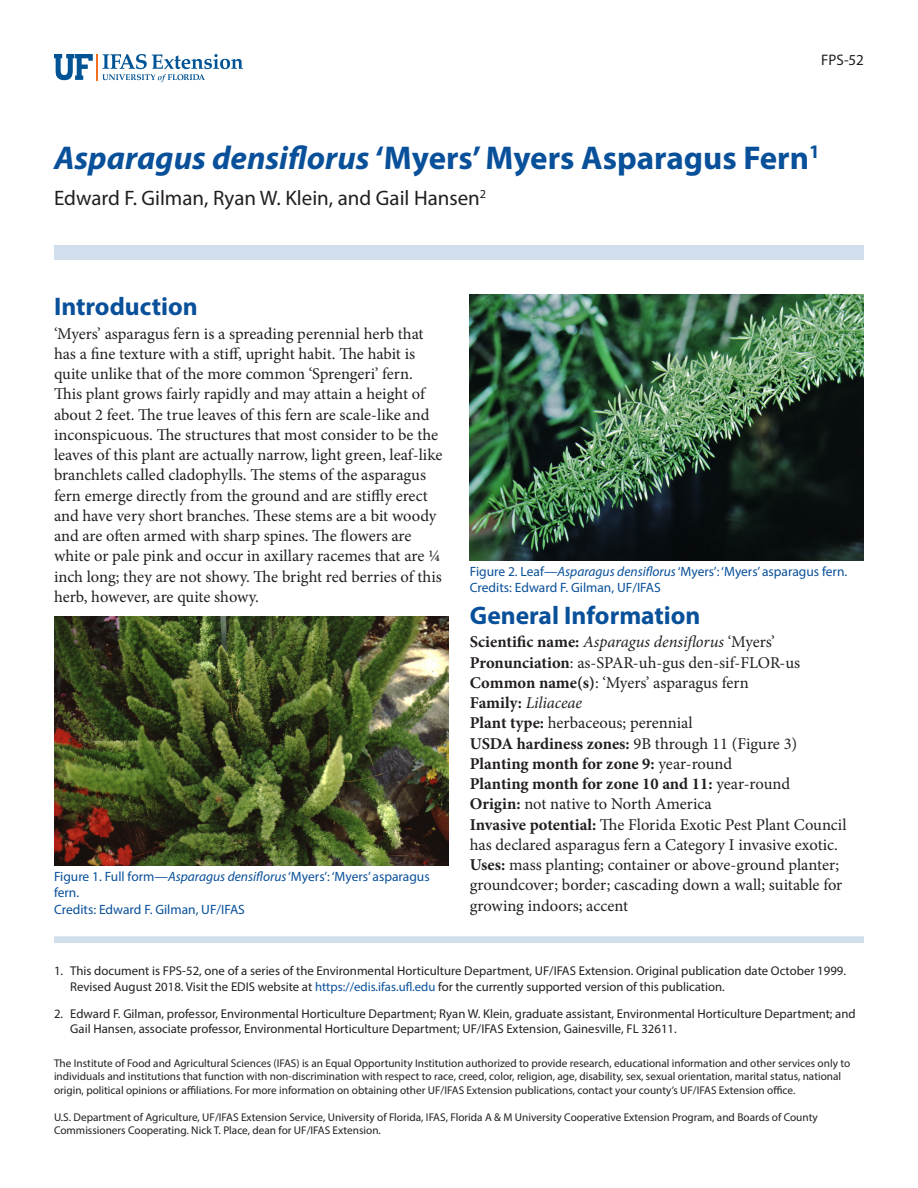
<style>
.page{position:relative;width:918px;height:1188px;background:#fff}
.page>*{position:absolute;margin:0;border:0;box-sizing:border-box;transform-origin:0 0}
.TitleRegular{font:700 33px "Myriad Pro";color:#09509a}
.SectionHeading0{font:700 25.5px "Myriad Pro";color:#09509a}
.Author{font:21px "Myriad Pro";color:#231f20}
.Paragraph{font:16.5px/20.2px "Minion Pro";letter-spacing:-.005em;color:#231f20}
.BlockParagraph{font:16.5px/20.2px "Minion Pro";color:#231f20}
.BlockParagraph-2{font:700 16.5px "Minion Pro";letter-spacing:-.005em;color:#231f20}
.BlockParagraph-3{font:italic 16.5px "Minion Pro";letter-spacing:-.005em;color:#231f20}
.PubNumber{font:15.3px "Myriad Pro";color:#231f20}
.FigureCaption{font:13.5px/16.5px "Myriad Pro";color:#09509a}
.t1{font:12.75px/15.3px "Myriad Pro";color:#231f20}
.Disclaimer{font:11.25px/13.5px "Myriad Pro";color:#231f20}
.s1{font-style:italic}
.s2{font-weight:700;font-style:normal}
.s3{font-style:normal}
.s4{font-weight:700}
.s5{font-weight:400}
.s6{color:#09509a}
</style>
<div class="page">
<svg style="left:54px;top:54px;width:189px;height:28px"></svg>
<div style="left:54px;top:245px;width:810px;height:15px;background:#d0dfeb"></div>
<div style="left:54px;top:936px;width:810px;height:7px;background:#d0dfeb"></div>
<img style="left:54px;top:617px;width:394px;height:248px">
<img style="left:470px;top:295px;width:394px;height:265px">
<p class="PubNumber" style="left:821px;top:51px;width:44px">FPS-52</p>
<p class="TitleRegular" style="left:54px;top:136px;width:767px"><span class="s1">Asparagus densiflorus</span> ‘Myers’ Myers Asparagus Fern<sup>1</sup></p>
<p class="Author" style="left:54px;top:185px;width:434px">Edward F. Gilman, Ryan W. Klein, and Gail Hansen<sup>2</sup></p>
<p class="SectionHeading0" style="left:54px;top:290px;width:145px">Introduction</p>
<p class="Paragraph" style="left:54px;top:323px;width:390px">‘Myers’ asparagus fern is a spreading perennial herb that has a fine texture with a stiff, upright habit. The habit is quite unlike that of the more common ‘Sprengeri’ fern.<br>This plant grows fairly rapidly and may attain a height of about 2 feet. The true leaves of this fern are scale-like and inconspicuous. The structures that most consider to be the leaves of this plant are actually narrow, light green, leaf-like branchlets called cladophylls. The stems of the asparagus fern emerge directly from the ground and are stiffly erect and have very short branches. These stems are a bit woody and are often armed with sharp spines. The flowers are white or pale pink and occur in axillary racemes that are 1/4 inch long; they are not showy. The bright red berries of this herb, however, are quite showy.</p>
<p class="FigureCaption" style="left:54px;top:868px;width:377px">Figure 1. Full form—<span class="s1">Asparagus densiflorus</span> ‘Myers’: ‘Myers’ asparagus fern.</p>
<p class="FigureCaption" style="left:54px;top:901px;width:192px">Credits: Edward F. Gilman, UF/IFAS</p>
<p class="FigureCaption" style="left:470px;top:563px;width:379px">Figure 2. Leaf—<span class="s1">Asparagus densiflorus</span> ‘Myers’: ‘Myers’ asparagus fern.</p>
<p class="FigureCaption" style="left:470px;top:579px;width:192px">Credits: Edward F. Gilman, UF/IFAS</p>
<p class="SectionHeading0" style="left:470px;top:599px;width:232px">General Information</p>
<p class="BlockParagraph-3" style="left:470px;top:631px;width:307px"><span class="s2">Scientific name:</span> Asparagus densiflorus <span class="s3">‘Myers’</span></p>
<p class="BlockParagraph" style="left:470px;top:652px;width:332px"><span class="s4">Pronunciation</span>: as-SPAR-uh-gus den-sif-FLOR-us</p>
<p class="BlockParagraph" style="left:470px;top:673px;width:280px"><span class="s4">Common name(s)</span>: ‘Myers’ asparagus fern</p>
<p class="BlockParagraph-3" style="left:470px;top:692px;width:114px"><span class="s2">Family:</span> Liliaceae</p>
<p class="BlockParagraph" style="left:470px;top:713px;width:225px"><span class="s4">Plant type:</span> herbaceous; perennial</p>
<p class="BlockParagraph" style="left:470px;top:733px;width:329px"><span class="s4">USDA hardiness zones:</span> 9B through 11 (Figure 3)</p>
<p class="BlockParagraph-2" style="left:470px;top:752px;width:264px">Planting month for zone 9: <span class="s5">year-round</span></p>
<p class="BlockParagraph-2" style="left:470px;top:772px;width:322px">Planting month for zone 10 and 11: <span class="s5">year-round</span></p>
<p class="BlockParagraph" style="left:470px;top:794px;width:243px"><span class="s4">Origin:</span> not native to North America</p>
<p class="BlockParagraph" style="left:470px;top:814px;width:378px"><span class="s4">Invasive potential:</span> The Florida Exotic Pest Plant Council has declared asparagus fern a Category I invasive exotic.</p>
<p class="BlockParagraph" style="left:470px;top:855px;width:374px"><span class="s4">Uses:</span> mass planting; container or above-ground planter; groundcover; border; cascading down a wall; suitable for growing indoors; accent</p>
<p class="t1" style="left:70px;top:963px;width:777px;text-indent:-16px">1. This document is FPS-52, one of a series of the Environmental Horticulture Department, UF/IFAS Extension. Original publication date October 1999.<br>Revised August 2018. Visit the EDIS website at <span class="s6">https://edis.ifas.ufl.edu</span> for the currently supported version of this publication.</p>
<p class="t1" style="left:70px;top:1006px;width:787px;text-indent:-16px">2. Edward F. Gilman, professor, Environmental Horticulture Department; Ryan W. Klein, graduate assistant, Environmental Horticulture Department; and<br>Gail Hansen, associate professor, Environmental Horticulture Department; UF/IFAS Extension, Gainesville, FL 32611.</p>
<p class="Disclaimer" style="left:54px;top:1056px;width:798px">The Institute of Food and Agricultural Sciences (IFAS) is an Equal Opportunity Institution authorized to provide research, educational information and other services only to individuals and institutions that function with non-discrimination with respect to race, creed, color, religion, age, disability, sex, sexual orientation, marital status, national origin, political opinions or affiliations. For more information on obtaining other UF/IFAS Extension publications, contact your county’s UF/IFAS Extension office.</p>
<p class="Disclaimer" style="left:54px;top:1110px;width:765px">U.S. Department of Agriculture, UF/IFAS Extension Service, University of Florida, IFAS, Florida A &amp; M University Cooperative Extension Program, and Boards of County<br>Commissioners Cooperating. Nick T. Place, dean for UF/IFAS Extension.</p>
</div>
